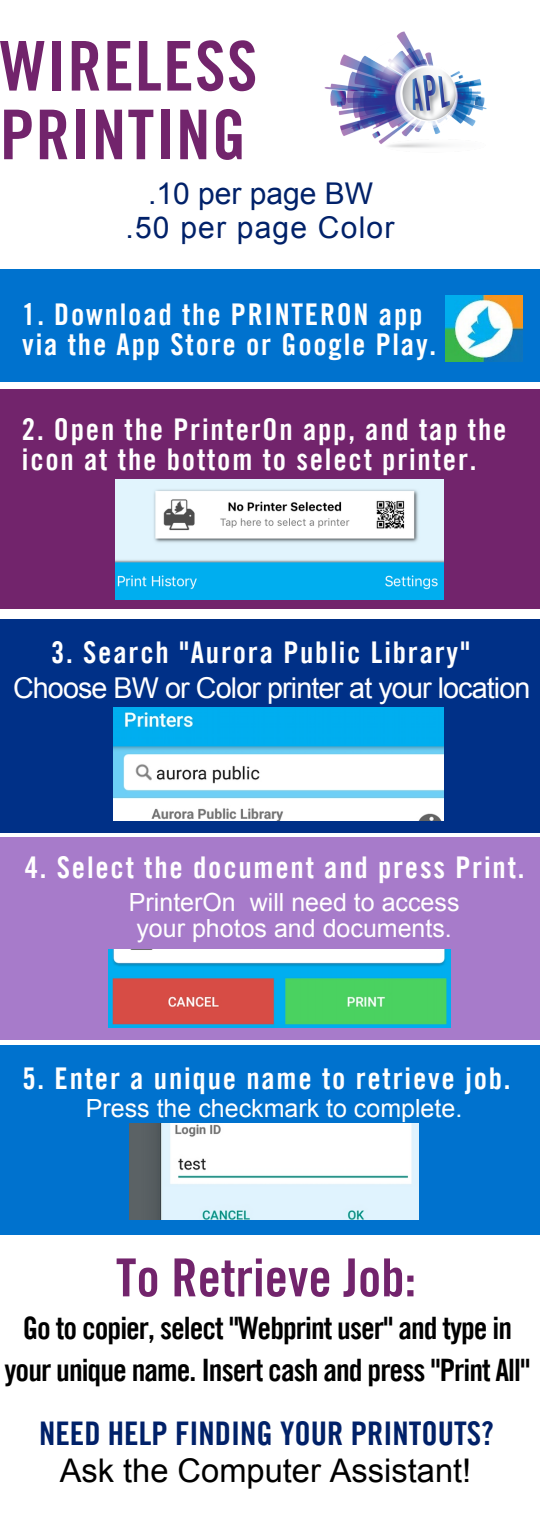
<style>
.page{position:relative;width:540px;height:1530px;background:#fff}
.page>*{position:absolute;margin:0;border:0;box-sizing:border-box;transform-origin:0 0}
.t1{font:68.75px/68.8px "Trade Gothic LT Com Bd Cn 20";letter-spacing:.02em;color:#72246c}
.t2{font:52.5px "Trade Gothic LT Com Bd Cn 20";color:#72246c}
.t3{font:32.75px "Trade Gothic LT Com Bd Cn 20";color:#012169}
.t4{font:32.75px "Arial";color:#000}
.t5{font:31px/42.5px "Trade Gothic LT Com Bd Cn 20";letter-spacing:-.03em;color:#000;text-align:center}
.t6{font:30px/29.8px "Trade Gothic LT Com Bd Cn 20";letter-spacing:.06em;color:#fff}
.t7{font:30px/34.2px "Arial";letter-spacing:.04em;color:#012169;text-align:center}
.t8{font:28.75px "Arial";letter-spacing:-.03em;color:#fff}
.t9{font:25px/26.5px "Arial";color:#fff;text-align:center}
</style>
<div class="page">
<div style="left:0;top:269px;width:540px;height:113px;background:#0072ce"></div>
<div style="left:0;top:837px;width:540px;height:203px;background:#a77bca"></div>
<img style="left:324px;top:31px;width:163px;height:117px">
<div style="left:0;top:390px;width:540px;height:219px;background:#72246c"></div>
<img style="left:116px;top:480px;width:328px;height:119px">
<div style="left:0;top:619px;width:540px;height:214px;background:#003087"></div>
<img style="left:113px;top:708px;width:330px;height:112px">
<img style="left:109px;top:949px;width:341px;height:79px">
<div style="left:0;top:1045px;width:540px;height:190px;background:#0072ce"></div>
<img style="left:129px;top:1124px;width:289px;height:95px">
<img style="left:446px;top:296px;width:76px;height:65px">
<h1 class="t1" style="left:0;top:31px;width:259px">WIRELESS<br>PRINTING</h1>
<p class="t7" style="left:126px;top:176px;width:270px">.10 per page BW .50 per page Color</p>
<p class="t6" style="left:22px;top:299px;width:415px">1. Download the PRINTERON app via the App Store or Google Play.</p>
<p class="t6" style="left:22px;top:414px;width:486px">2. Open the PrinterOn app, and tap the icon at the bottom to select printer.</p>
<p class="t6" style="left:51px;top:638px;width:420px">3. Search "Aurora Public Library"</p>
<p class="t8" style="left:13px;top:672px;width:519px">Choose BW or Color printer at your location</p>
<p class="t6" style="left:25px;top:852px;width:501px">4. Select the document and press Print.</p>
<p class="t9" style="left:129px;top:889px;width:332px">PrinterOn will need to access your photos and documents.</p>
<p class="t6" style="left:23px;top:1063px;width:490px">5. Enter a unique name to retrieve job.</p>
<p class="t9" style="left:86px;top:1095px;width:378px">Press the checkmark to complete.</p>
<h2 class="t2" style="left:116px;top:1246px;width:302px">To Retrieve Job:</h2>
<p class="t5" style="left:5px;top:1307px;width:527px">Go to copier, select "Webprint user" and type in your unique name. Insert cash and press "Print All"</p>
<p class="t3" style="left:39px;top:1414px;width:456px">NEED HELP FINDING YOUR PRINTOUTS?</p>
<p class="t4" style="left:60px;top:1452px;width:413px">Ask the Computer Assistant!</p>
</div>
